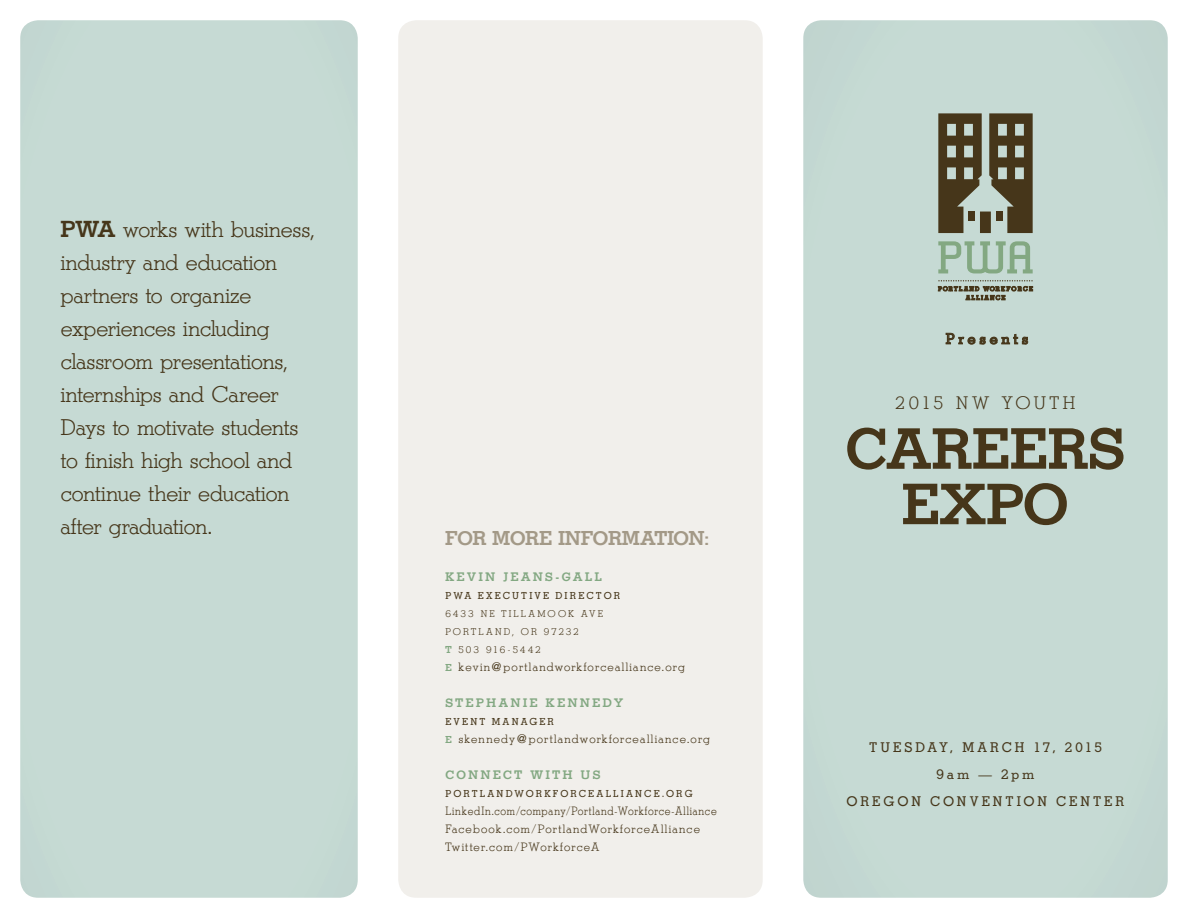
<style>
.page{position:relative;width:1188px;height:918px;background:#fff}
.page>*{position:absolute;margin:0;border:0;box-sizing:border-box;transform-origin:0 0}
.t1{font:700 57px "Stymie";letter-spacing:.02em;color:#46361a}
.description{font:300 22.5px/33px "Stymie";letter-spacing:.01em;color:#46361a}
.category{font:700 19.5px "Stymie";letter-spacing:.01em;color:#a39987}
.t2{font:300 18px "Stymie";letter-spacing:.175em;color:#46361a}
.t3{font:15px "Stymie";letter-spacing:.255em;color:#46361a}
.t4{font:500 13.5px "Stymie BT";letter-spacing:.21em;color:#46361a}
.category-2{font:300 12px "Stymie";letter-spacing:.1em;color:#46361a}
.category-3{font:300 12px "Stymie";letter-spacing:.08em;color:#46361a;scale:.9 1}
.category-4{font:700 12px "Stymie";letter-spacing:.225em;color:#83a882}
.category-5{font:500 9.75px "Stymie BT";letter-spacing:.22em;color:#46361a}
.category-6{font:300 9.75px "Stymie";letter-spacing:.22em;color:#46361a}
.s1{font-weight:700}
.s2{font-weight:700;color:#83a882}
.s3{font-weight:700;font-size:9.75px;color:#83a882}
</style>
<div class="page">
<div style="left:398px;top:20px;width:365px;height:878px;background:#f1efeb;border-radius:18px"></div>
<div style="left:803px;top:20px;width:365px;height:878px;background:#c6dad4"></div>
<div style="left:20px;top:20px;width:338px;height:878px;background:#c6dad4"></div>
<svg style="left:946px;top:333px;width:82px;height:12px"></svg>
<svg style="left:938px;top:241px;width:95px;height:32px;background:#a8c4b0"></svg>
<svg style="left:938px;top:280px;width:95px;height:20px;background:#9ea79a"></svg>
<svg style="left:938px;top:113px;width:95px;height:120px;background:#6d6852"></svg>
<div style="left:969px;top:212px;width:6px;height:9px;background:#46361a"></div>
<div style="left:996px;top:212px;width:6px;height:9px;background:#46361a"></div>
<p class="description" style="left:61px;top:213px;width:255px"><span class="s1">PWA</span> works with business, industry and education partners to organize experiences including classroom presentations, internships and Career<br>Days to motivate students to finish high school and continue their education after graduation.</p>
<p class="category" style="left:445px;top:527px;width:264px">FOR MORE INFORMATION:</p>
<p class="category-4" style="left:445px;top:570px;width:158px">KEVIN JEANS-GALL</p>
<p class="category-5" style="left:445px;top:590px;width:176px">PWA EXECUTIVE DIRECTOR</p>
<p class="category-6" style="left:445px;top:608px;width:159px">6433 NE TILLAMOOK AVE</p>
<p class="category-6" style="left:445px;top:626px;width:135px">PORTLAND, OR 97232</p>
<p class="category-6" style="left:445px;top:644px;width:97px"><span class="s2">T</span> 503 916-5442</p>
<p class="category-2" style="left:445px;top:660px;width:241px"><span class="s3">E</span> kevin@portlandworkforcealliance.org</p>
<p class="category-4" style="left:445px;top:696px;width:179px">STEPHANIE KENNEDY</p>
<p class="category-5" style="left:445px;top:716px;width:110px">EVENT MANAGER</p>
<p class="category-2" style="left:445px;top:732px;width:266px"><span class="s3">E</span> skennedy@portlandworkforcealliance.org</p>
<p class="category-4" style="left:445px;top:768px;width:156px">CONNECT WITH US</p>
<p class="category-5" style="left:445px;top:788px;width:249px">PORTLANDWORKFORCEALLIANCE.ORG</p>
<p class="category-3" style="left:445px;top:804px;width:303px">LinkedIn.com/company/Portland-Workforce-Alliance</p>
<p class="category-2" style="left:445px;top:822px;width:256px">Facebook.com/PortlandWorkforceAlliance</p>
<p class="category-2" style="left:445px;top:840px;width:155px">Twitter.com/PWorkforceA</p>
<p class="t3" style="left:946px;top:330px;width:84px">Presents</p>
<p class="t2" style="left:895px;top:392px;width:182px">2015 NW YOUTH</p>
<p class="t1" style="left:846px;top:416px;width:281px">CAREERS</p>
<p class="t1" style="left:902px;top:471px;width:168px">EXPO</p>
<p class="t4" style="left:869px;top:739px;width:234px">TUESDAY, MARCH 17, 2015</p>
<p class="t4" style="left:937px;top:766px;width:99px">9am — 2pm</p>
<p class="t4" style="left:847px;top:793px;width:279px">OREGON CONVENTION CENTER</p>
</div>
